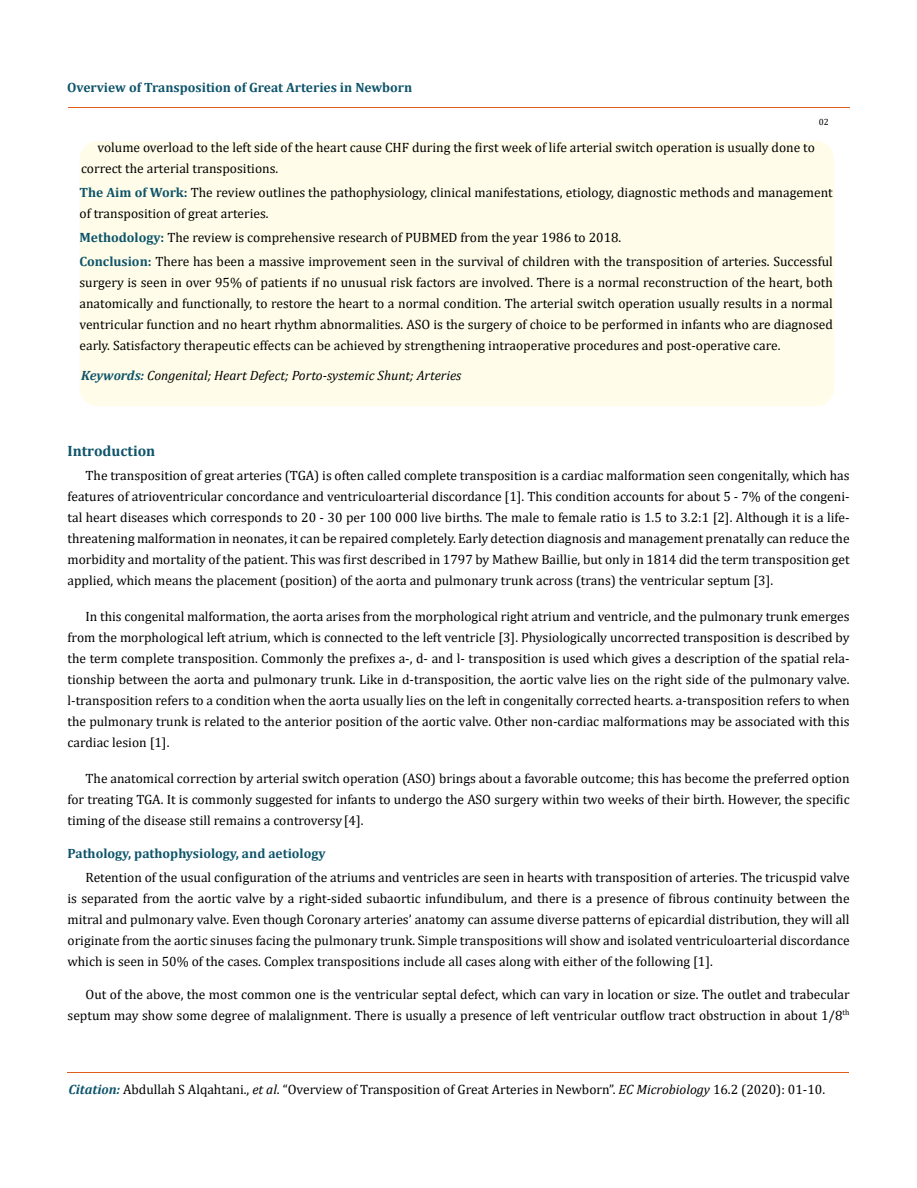
<style>
.page{position:relative;width:917px;height:1188px;background:#fff}
.page>*{position:absolute;margin:0;border:0;box-sizing:border-box;transform-origin:0 0}
.t1{font:700 15px "Cambria";color:#0e546a}
.t2{font:13.5px/21px "Cambria";color:#000;text-align:justify}
.t3{font:700 13.5px "Cambria";color:#0e546a}
.t4{font:italic 13.5px "Cambria";color:#000}
.t5{font:9px "Cambria";color:#000}
.s1{font-weight:700;color:#0e546a}
.s2{font-weight:700;font-style:italic;color:#0e546a}
.s3{font-style:italic}
</style>
<div class="page">
<hr style="left:68px;top:108px;width:781px;height:1px;background:#e05d1a">
<hr style="left:67px;top:1073px;width:782px;height:1px;background:#e05d1a">
<div style="left:79px;top:141px;width:755px;height:265px;background:#fffde9;border-radius:18px"></div>
<p class="t3" style="left:67px;top:78px;width:346px">Overview of Transposition of Great Arteries in Newborn</p>
<p class="t5" style="left:819px;top:117px;width:11px">02</p>
<p class="t2" style="left:81px;top:136px;width:735px;text-indent:16px">volume overload to the left side of the heart cause CHF during the first week of life arterial switch operation is usually done to correct the arterial transpositions.</p>
<p class="t2" style="left:79px;top:181px;width:754px"><span class="s1">The Aim of Work:</span> The review outlines the pathophysiology, clinical manifestations, etiology, diagnostic methods and management of transposition of great arteries.</p>
<p class="t2" style="left:79px;top:225px;width:755px;line-height:24px"><span class="s1">Methodology:</span> The review is comprehensive research of PUBMED from the year 1986 to 2018.<br><span class="s1">Conclusion:</span> There has been a massive improvement seen in the survival of children with the transposition of arteries. Successful</p>
<p class="t2" style="left:79px;top:271px;width:755px">surgery is seen in over 95% of patients if no unusual risk factors are involved. There is a normal reconstruction of the heart, both anatomically and functionally, to restore the heart to a normal condition. The arterial switch operation usually results in a normal ventricular function and no heart rhythm abnormalities. ASO is the surgery of choice to be performed in infants who are diagnosed early. Satisfactory therapeutic effects can be achieved by strengthening intraoperative procedures and post-operative care.</p>
<p class="t4" style="left:81px;top:366px;width:381px"><span class="s1">Keywords:</span> Congenital; Heart Defect; Porto-systemic Shunt; Arteries</p>
<p class="t1" style="left:68px;top:440px;width:89px">Introduction</p>
<p class="t2" style="left:68px;top:465px;width:783px;text-indent:18px">The transposition of great arteries (TGA) is often called complete transposition is a cardiac malformation seen congenitally, which has features of atrioventricular concordance and ventriculoarterial discordance [1]. This condition accounts for about 5 - 7% of the congeni&shy;tal heart diseases which corresponds to 20 - 30 per 100 000 live births. The male to female ratio is 1.5 to 3.2:1 [2]. Although it is a life&shy;threatening malformation in neonates, it can be repaired completely. Early detection diagnosis and management prenatally can reduce the morbidity and mortality of the patient. This was first described in 1797 by Mathew Baillie, but only in 1814 did the term transposition get applied, which means the placement (position) of the aorta and pulmonary trunk across (trans) the ventricular septum [3].</p>
<p class="t2" style="left:68px;top:606px;width:783px;text-indent:18px">In this congenital malformation, the aorta arises from the morphological right atrium and ventricle, and the pulmonary trunk emerges from the morphological left atrium, which is connected to the left ventricle [3]. Physiologically uncorrected transposition is described by the term complete transposition. Commonly the prefixes a-, d- and l- transposition is used which gives a description of the spatial rela&shy;tionship between the aorta and pulmonary trunk. Like in d-transposition, the aortic valve lies on the right side of the pulmonary valve. l-transposition refers to a condition when the aorta usually lies on the left in congenitally corrected hearts. a-transposition refers to when the pulmonary trunk is related to the anterior position of the aortic valve. Other non-cardiac malformations may be associated with this cardiac lesion [1].</p>
<p class="t2" style="left:68px;top:768px;width:783px;text-indent:18px">The anatomical correction by arterial switch operation (ASO) brings about a favorable outcome; this has become the preferred option for treating TGA. It is commonly suggested for infants to undergo the ASO surgery within two weeks of their birth. However, the specific timing of the disease still remains a controversy [4].</p>
<p class="t3" style="left:68px;top:844px;width:260px">Pathology, pathophysiology, and aetiology</p>
<p class="t2" style="left:68px;top:867px;width:783px;text-indent:18px">Retention of the usual configuration of the atriums and ventricles are seen in hearts with transposition of arteries. The tricuspid valve is separated from the aortic valve by a right-sided subaortic infundibulum, and there is a presence of fibrous continuity between the mitral and pulmonary valve. Even though Coronary arteries’ anatomy can assume diverse patterns of epicardial distribution, they will all originate from the aortic sinuses facing the pulmonary trunk. Simple transpositions will show and isolated ventriculoarterial discordance which is seen in 50% of the cases. Complex transpositions include all cases along with either of the following [1].</p>
<p class="t2" style="left:68px;top:984px;width:783px;text-align:right">Out of the above, the most common one is the ventricular septal defect, which can vary in location or size. The outlet and trabecular septum may show some degree of malalignment. There is usually a presence of left ventricular outflow tract obstruction in about 1/8<sup>th</sup></p>
<p class="t2" style="left:68px;top:1079px;width:758px"><span class="s2">Citation:</span> Abdullah S Alqahtani., <span class="s3">et al</span>. “Overview of Transposition of Great Arteries in Newborn”. <span class="s3">EC Microbiology</span> 16.2 (2020): 01-10.</p>
</div>
